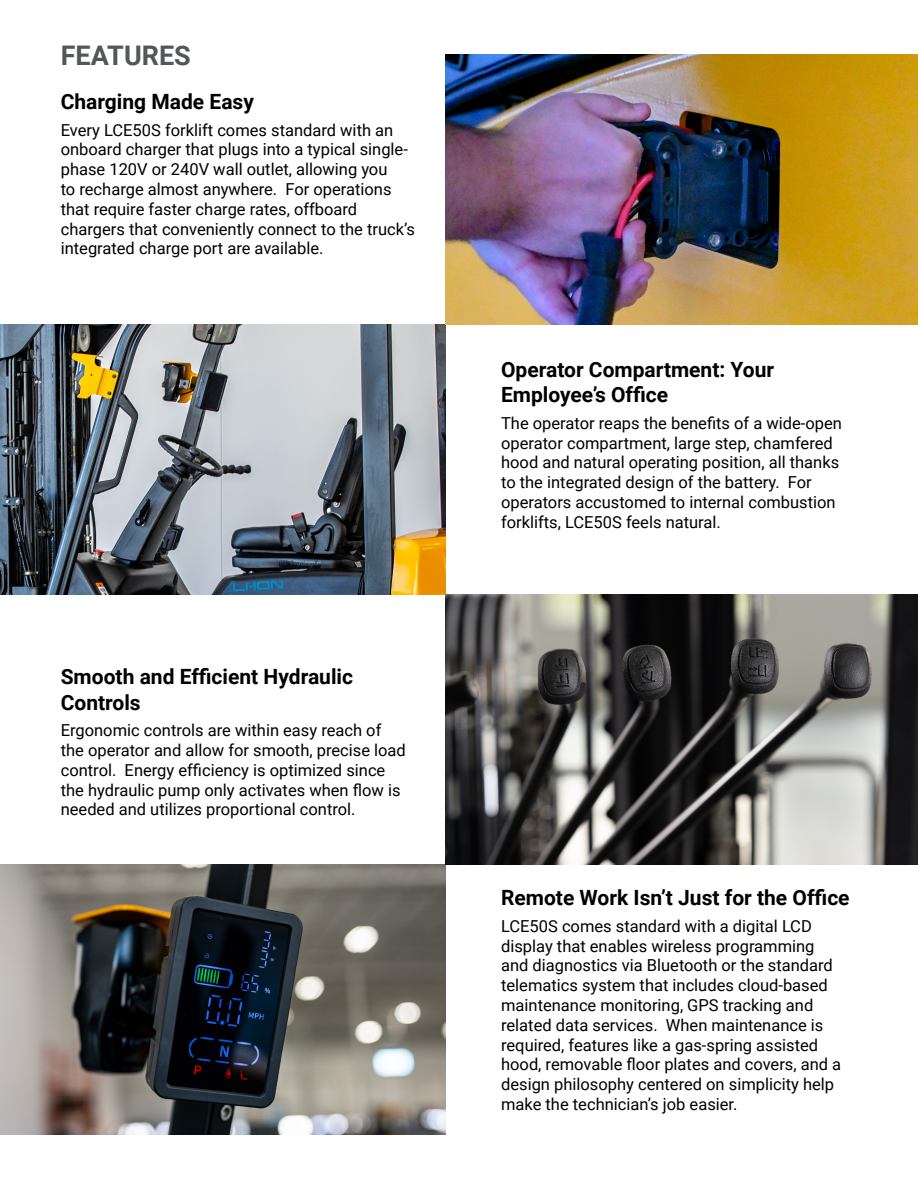
<style>
.page{position:relative;width:918px;height:1188px;background:#fff}
.page>*{position:absolute;margin:0;border:0;box-sizing:border-box;transform-origin:0 0}
.t1{font:700 27px "Roboto";color:#53575a}
.t2{font:700 21px/25.2px "Roboto";color:#000}
.t3{font:16.5px/19.8px "Roboto";color:#000}
</style>
<div class="page">
<img style="left:0;top:865px;width:446px;height:270px">
<img style="left:0;top:325px;width:446px;height:270px">
<img style="left:446px;top:595px;width:472px;height:270px">
<img style="left:446px;top:55px;width:472px;height:270px">
<p class="t1" style="left:61px;top:36px;width:132px">FEATURES</p>
<p class="t2" style="left:61px;top:88px;width:195px">Charging Made Easy</p>
<p class="t3" style="left:61px;top:119px;width:356px">Every LCE50S forklift comes standard with an onboard charger that plugs into a typical single&shy;phase 120V or 240V wall outlet, allowing you<br>to recharge almost anywhere. For operations that require faster charge rates, offboard chargers that conveniently connect to the truck’s integrated charge port are available.</p>
<p class="t2" style="left:61px;top:664px;width:294px">Smooth and Efficient Hydraulic<br>Controls</p>
<p class="t3" style="left:61px;top:720px;width:347px">Ergonomic controls are within easy reach of the operator and allow for smooth, precise load control. Energy efficiency is optimized since the hydraulic pump only activates when flow is needed and utilizes proportional control.</p>
<p class="t2" style="left:501px;top:356px;width:275px">Operator Compartment: Your<br>Employee’s Office</p>
<p class="t3" style="left:501px;top:412px;width:342px">The operator reaps the benefits of a wide-open operator compartment, large step, chamfered hood and natural operating position, all thanks to the integrated design of the battery. For operators accustomed to internal combustion forklifts, LCE50S feels natural.</p>
<p class="t2" style="left:501px;top:884px;width:350px">Remote Work Isn’t Just for the Office</p>
<p class="t3" style="left:501px;top:915px;width:342px">LCE50S comes standard with a digital LCD display that enables wireless programming and diagnostics via Bluetooth or the standard telematics system that includes cloud-based maintenance monitoring, GPS tracking and related data services. When maintenance is required, features like a gas-spring assisted hood, removable floor plates and covers, and a design philosophy centered on simplicity help make the technician’s job easier.</p>
</div>
